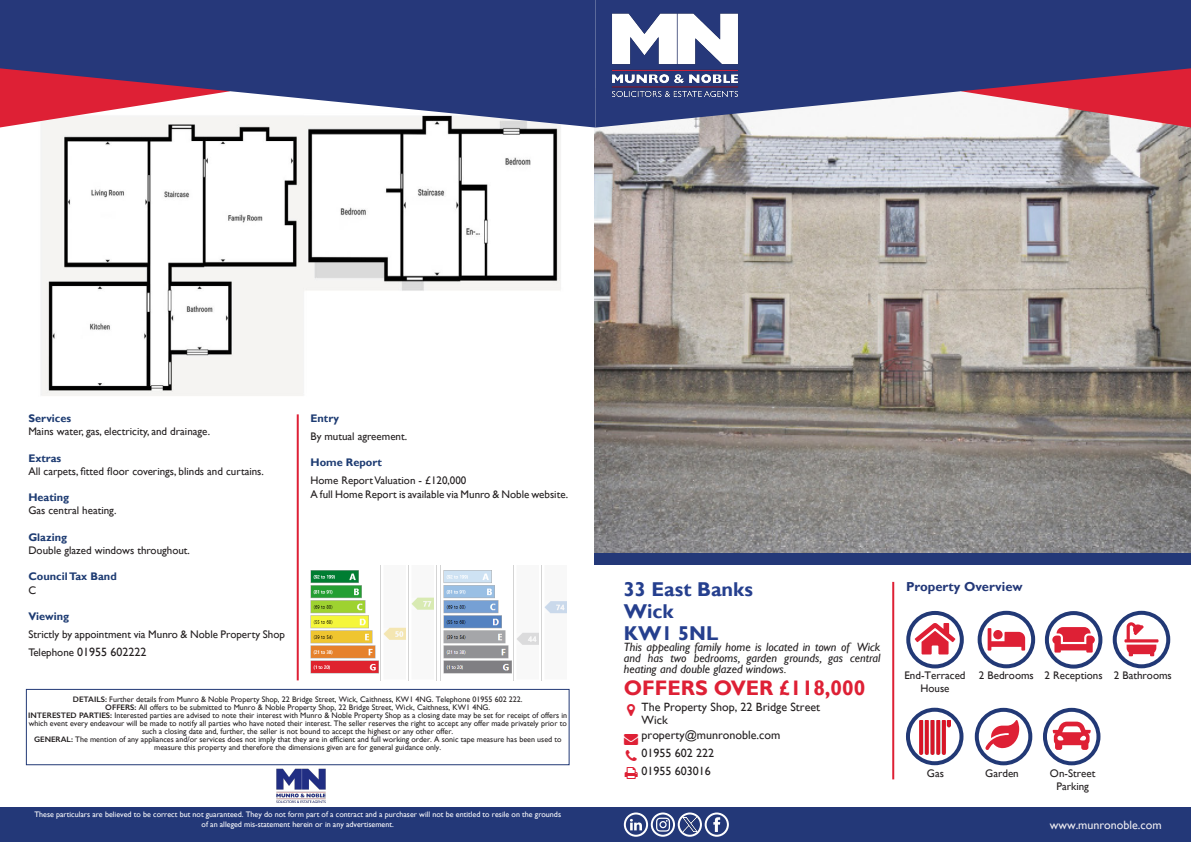
<style>
.page{position:relative;width:1191px;height:842px;background:#fff}
.page>*{position:absolute;margin:0;border:0;box-sizing:border-box;transform-origin:0 0}
.t1{font:700 21px "Gill Sans";color:#de2035}
.t2{font:700 20px "Gill Sans";color:#253f8e}
.t3{font:700 13px "Gill Sans";color:#233878}
.t4{font:italic 12px/11px "Gill Sans";color:#231f20;text-align:justify}
.t5{font:12px "Gill Sans";color:#231f20}
.t6{font:12px "Gill Sans";color:#231f20}
.t7{font:12px "Gill Sans";color:#eeecf1}
.t8{font:11px "Gill Sans";color:#231f20}
.t9{font:11px "Gill Sans";color:#231f20}
.t10{font:700 11px "Gill Sans";color:#1d3b72}
.t11{font:8px/8px "Gill Sans";color:#231f20;text-align:center}
.t12{font:8px/9.6px "Gill Sans";color:#fff;text-align:center}
.s1{font-size:11px}
.s2{font-weight:600}
</style>
<div class="page">
<img style="left:41px;top:128px;width:520px;height:268px">
<img style="left:594px;top:128px;width:597px;height:425px">
<svg style="left:595px;top:0;width:596px;height:128px;background:#5b5486"></svg>
<div style="left:595px;top:808px;width:596px;height:34px;background:#233878"></div>
<hr style="left:892px;top:582px;width:2px;height:197px;background:#de2035">
<div style="left:594px;top:553px;width:597px;height:12px;background:#233878"></div>
<svg style="left:656px;top:818px;width:14px;height:14px"></svg>
<div style="left:651px;top:812px;width:24px;height:25px;border:2px solid #fff;border-radius:50%"></div>
<div style="left:624px;top:812px;width:24px;height:25px;border:2px solid #fff;border-radius:50%"></div>
<svg style="left:713px;top:817px;width:7px;height:15px"></svg>
<svg style="left:630px;top:819px;width:12px;height:11px"></svg>
<div style="left:677px;top:812px;width:25px;height:25px;border:2px solid #fff;border-radius:50%"></div>
<div style="left:704px;top:812px;width:25px;height:25px;border:2px solid #fff;border-radius:50%"></div>
<svg style="left:0;top:0;width:595px;height:128px;background:#545085"></svg>
<div style="left:26px;top:689px;width:543px;height:76px;border:1px solid #223976"></div>
<div style="left:0;top:808px;width:595px;height:34px;background:#233878"></div>
<hr style="left:297px;top:414px;width:2px;height:266px;background:#de2036">
<img style="left:606px;top:11px;width:137px;height:85px">
<img style="left:276px;top:768px;width:50px;height:34px">
<div style="left:906px;top:611px;width:57px;height:57px;border:4px solid #223976;border-radius:50%"></div>
<svg style="left:914px;top:623px;width:41px;height:31px"></svg>
<svg style="left:1124px;top:622px;width:34px;height:34px"></svg>
<svg style="left:987px;top:628px;width:38px;height:23px"></svg>
<svg style="left:1052px;top:627px;width:42px;height:26px"></svg>
<svg style="left:985px;top:720px;width:34px;height:30px"></svg>
<img style="left:920px;top:720px;width:30px;height:34px">
<div style="left:977px;top:611px;width:58px;height:57px;border:4px solid #223976;border-radius:50%"></div>
<div style="left:1045px;top:611px;width:57px;height:58px;border:4px solid #223976;border-radius:50%"></div>
<div style="left:1112px;top:611px;width:58px;height:57px;border:4px solid #223976;border-radius:50%"></div>
<div style="left:906px;top:708px;width:57px;height:57px;border:4px solid #223976;border-radius:50%"></div>
<div style="left:974px;top:708px;width:58px;height:57px;border:4px solid #223976;border-radius:50%"></div>
<svg style="left:1052px;top:722px;width:38px;height:28px"></svg>
<div style="left:1043px;top:708px;width:57px;height:57px;border:4px solid #223976;border-radius:50%"></div>
<img style="left:310px;top:565px;width:257px;height:115px">
<img style="left:682px;top:817px;width:15px;height:15px">
<p class="t10" style="left:28px;top:412px;width:44px">Services</p>
<p class="t8" style="left:28px;top:425px;width:183px">Mains water, gas, electricity, and drainage.</p>
<p class="t10" style="left:28px;top:451px;width:34px">Extras</p>
<p class="t8" style="left:28px;top:465px;width:237px">All carpets, fitted floor coverings, blinds and curtains.</p>
<p class="t10" style="left:28px;top:491px;width:42px">Heating</p>
<p class="t8" style="left:28px;top:504px;width:90px">Gas central heating.</p>
<p class="t10" style="left:28px;top:530px;width:40px">Glazing</p>
<p class="t8" style="left:28px;top:544px;width:163px">Double glazed windows throughout.</p>
<p class="t10" style="left:28px;top:570px;width:90px">Council Tax Band</p>
<p class="t8" style="left:28px;top:583px;width:9px">C</p>
<p class="t10" style="left:28px;top:610px;width:42px">Viewing</p>
<p class="t8" style="left:28px;top:628px;width:258px">Strictly by appointment via Munro &amp; Noble Property Shop</p>
<p class="t6" style="left:28px;top:645px;width:120px"><span class="s1">Telephone</span> 01955 602222</p>
<p class="t10" style="left:310px;top:412px;width:30px">Entry</p>
<p class="t8" style="left:310px;top:430px;width:98px">By mutual agreement.</p>
<p class="t10" style="left:310px;top:456px;width:73px">Home Report</p>
<p class="t8" style="left:310px;top:474px;width:157px">Home Report Valuation - £120,000</p>
<p class="t8" style="left:310px;top:487px;width:259px">A full Home Report is available via Munro &amp; Noble website.</p>
<p class="t11" style="left:73px;top:695px;width:451px"><span class="s2">DETAILS:</span> Further details from Munro &amp; Noble Property Shop, 22 Bridge Street, Wick, Caithness, KW1 4NG. Telephone 01955 602 222.</p>
<p class="t11" style="left:105px;top:703px;width:386px"><span class="s2">OFFERS:</span> All offers to be submitted to Munro &amp; Noble Property Shop, 22 Bridge Street, Wick, Caithness, KW1 4NG.</p>
<p class="t11" style="left:28px;top:711px;width:540px"><span class="s2">INTERESTED PARTIES:</span> Interested parties are advised to note their interest with Munro &amp; Noble Property Shop as a closing date may be set for receipt of offers in which event every endeavour will be made to notify all parties who have noted their interest. The seller reserves the right to accept any offer made privately prior to such a closing date and, further, the seller is not bound to accept the highest or any other offer.</p>
<p class="t11" style="left:34px;top:735px;width:529px"><span class="s2">GENERAL:</span> The mention of any appliances and/or services does not imply that they are in efficient and full working order. A sonic tape measure has been used to measure this property and therefore the dimensions given are for general guidance only.</p>
<p class="t12" style="left:34px;top:810px;width:528px">These particulars are believed to be correct but not guaranteed. They do not form part of a contract and a purchaser will not be entitled to resile on the grounds of an alleged mis-statement herein or in any advertisement.</p>
<p class="t2" style="left:624px;top:577px;width:130px">33 East Banks</p>
<p class="t2" style="left:624px;top:599px;width:51px">Wick</p>
<p class="t2" style="left:624px;top:621px;width:96px">KW1 5NL</p>
<p class="t4" style="left:624px;top:642px;width:258px">This appealing family home is located in town of Wick and has two bedrooms, garden grounds, gas central heating and double glazed windows.</p>
<p class="t1" style="left:624px;top:675px;width:243px">OFFERS OVER £118,000</p>
<p class="t5" style="left:641px;top:700px;width:180px">The Property Shop, 22 Bridge Street</p>
<p class="t5" style="left:641px;top:713px;width:28px">Wick</p>
<p class="t5" style="left:641px;top:728px;width:140px">property@munronoble.com</p>
<p class="t5" style="left:641px;top:746px;width:74px">01955 602 222</p>
<p class="t5" style="left:641px;top:764px;width:71px">01955 603016</p>
<p class="t3" style="left:906px;top:579px;width:118px">Property Overview</p>
<p class="t9" style="left:904px;top:668px;width:63px">End-Terraced</p>
<p class="t9" style="left:979px;top:668px;width:56px">2 Bedrooms</p>
<p class="t9" style="left:1044px;top:668px;width:59px">2 Receptions</p>
<p class="t9" style="left:1114px;top:668px;width:59px">2 Bathrooms</p>
<p class="t9" style="left:920px;top:682px;width:31px">House</p>
<p class="t9" style="left:927px;top:767px;width:19px">Gas</p>
<p class="t9" style="left:985px;top:767px;width:35px">Garden</p>
<p class="t9" style="left:1050px;top:767px;width:47px">On-Street</p>
<p class="t9" style="left:1056px;top:780px;width:34px">Parking</p>
<p class="t7" style="left:1049px;top:818px;width:113px">www.munronoble.com</p>
</div>
